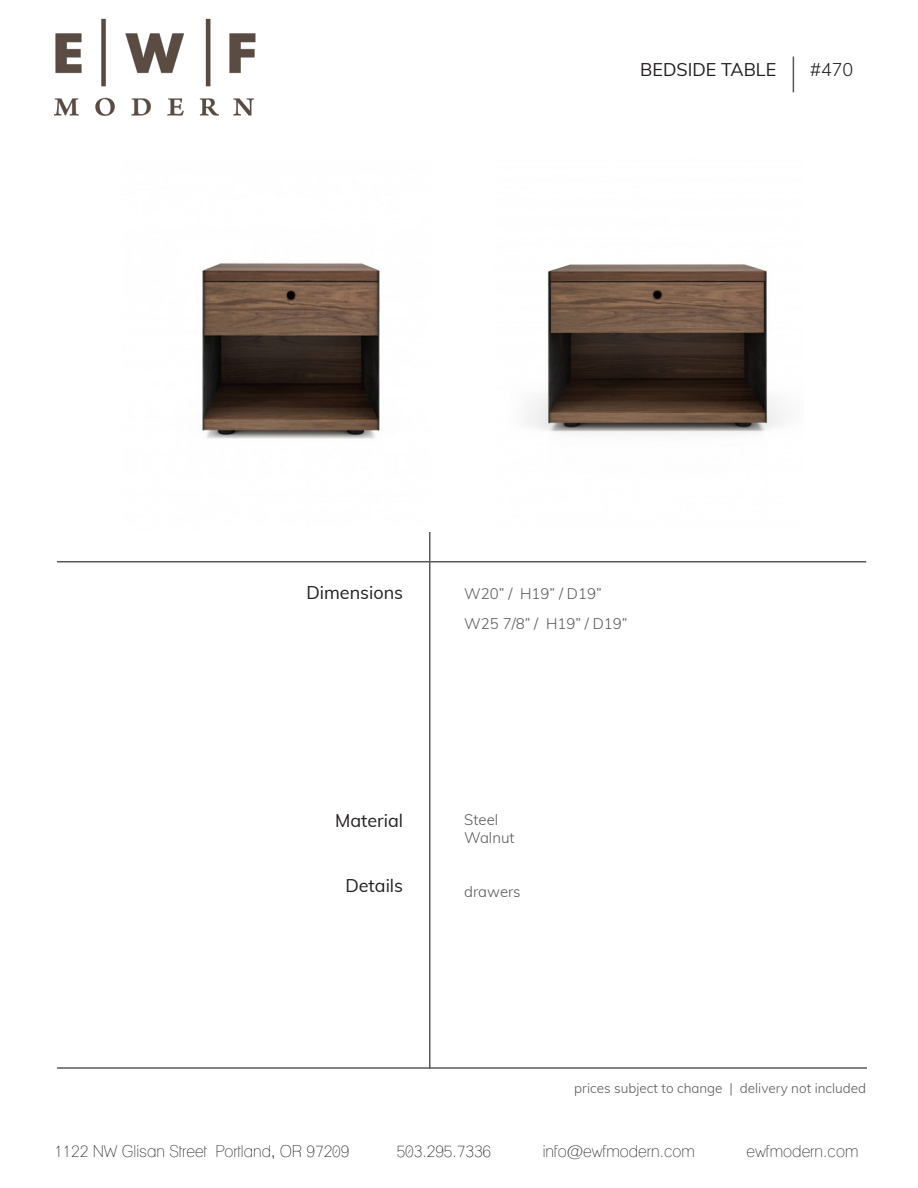
<style>
.page{position:relative;width:918px;height:1188px;background:#fff}
.page>*{position:absolute;margin:0;border:0;box-sizing:border-box;transform-origin:0 0}
.t1{font:18px "Muli";color:#231f20}
.t2{font:300 18px "Muli";color:#231f20}
.t3{font:condensed 16.5px "Lane";color:#231f20}
.t4{font:300 15px/30px "Muli";color:#58595b}
.t5{font:300 13.5px "Muli";color:#58595b}
</style>
<div class="page">
<img style="left:54px;top:18px;width:202px;height:98px">
<hr style="left:57px;top:1067px;width:810px;height:2px;background:#58595b">
<hr style="left:57px;top:561px;width:809px;height:1px;background:#58595b">
<hr style="left:429px;top:519px;width:1px;height:550px;background:#58595b">
<hr style="left:793px;top:57px;width:1px;height:35px;background:#58595b">
<img style="left:526px;top:263px;width:256px;height:171px">
<img style="left:202px;top:262px;width:228px;height:270px">
<p class="t1" style="left:640px;top:57px;width:138px">BEDSIDE TABLE</p>
<p class="t2" style="left:810px;top:57px;width:45px">#470</p>
<p class="t1" style="left:306px;top:579px;width:98px">Dimensions</p>
<p class="t4" style="left:464px;top:578px;width:165px">W20” / H19” / D19”<br>W25 7/8” / H19” / D19”</p>
<p class="t1" style="left:335px;top:807px;width:70px">Material</p>
<p class="t1" style="left:345px;top:872px;width:59px">Details</p>
<p class="t4" style="left:464px;top:810px;width:52px;line-height:18px">Steel<br>Walnut</p>
<p class="t4" style="left:464px;top:876px;width:58px">drawers</p>
<p class="t5" style="left:574px;top:1078px;width:293px">prices subject to change | delivery not included</p>
<p class="t3" style="left:54px;top:1141px;width:297px">1122 NW Glisan Street Portland, OR 97209</p>
<p class="t3" style="left:397px;top:1141px;width:96px">503.295.7336</p>
<p class="t3" style="left:543px;top:1141px;width:154px">info@ewfmodern.com</p>
<p class="t3" style="left:747px;top:1141px;width:113px">ewfmodern.com</p>
</div>
